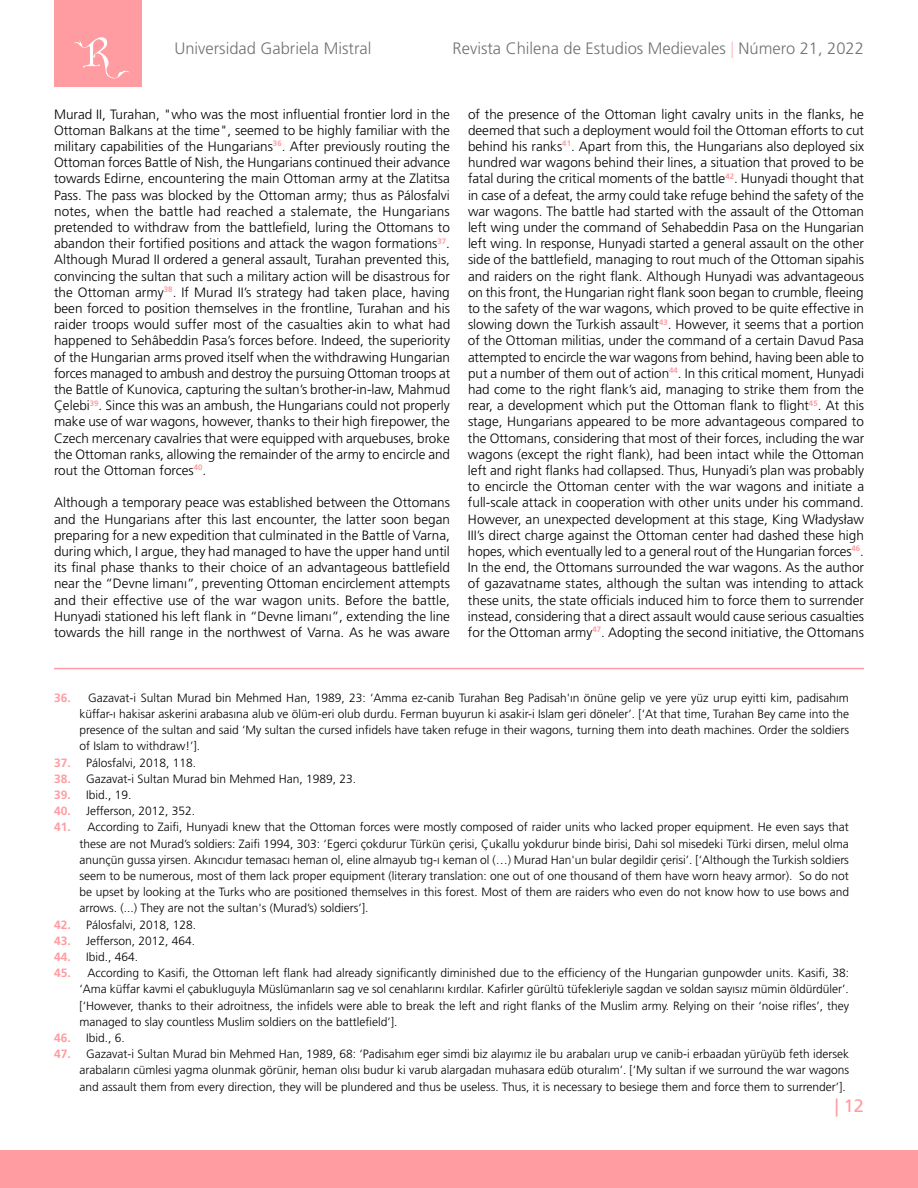
<style>
.page{position:relative;width:918px;height:1188px;background:#fff}
.page>*{position:absolute;margin:0;border:0;box-sizing:border-box;transform-origin:0 0}
.t1{font:18px "Frutiger LT Std";color:#ff9ca1}
.t2{font:300 16.5px "Frutiger LT Std";color:#717275}
.t3{font:300 13.5px/16.2px "Frutiger LT Std";color:#000;text-align:justify}
.t4{font:300 12px/16.2px "Frutiger LT Std";color:#000;text-align:justify}
.s1{color:#ffbbbf}
.s2{font-weight:700;color:#ff9ca1}
</style>
<div class="page">
<div style="left:0;top:1151px;width:918px;height:37px;background:#ff9ca1"></div>
<div style="left:54px;top:0;width:88px;height:86px;background:#ff9ca1"></div>
<svg style="left:74px;top:37px;width:55px;height:42px"></svg>
<hr style="left:54px;top:668px;width:810px;height:1px;background:#ff9ca1">
<p class="t2" style="left:174px;top:39px;width:199px">Universidad Gabriela Mistral</p>
<p class="t2" style="left:453px;top:39px;width:413px">Revista Chilena de Estudios Medievales <span class="s1">|</span> Número 21, 2022</p>
<p class="t3" style="left:54px;top:106px;width:398px">Murad II, Turahan, "who was the most influential frontier lord in the Ottoman Balkans at the time", seemed to be highly familiar with the military capabilities of the Hungarians<sup>36</sup>. After previously routing the Ottoman forces Battle of Nish, the Hungarians continued their advance towards Edirne, encountering the main Ottoman army at the Zlatitsa Pass. The pass was blocked by the Ottoman army; thus as Pálosfalvi notes, when the battle had reached a stalemate, the Hungarians pretended to withdraw from the battlefield, luring the Ottomans to abandon their fortified positions and attack the wagon formations<sup>37</sup>.<br>Although Murad II ordered a general assault, Turahan prevented this, convincing the sultan that such a military action will be disastrous for the Ottoman army<sup>38</sup>. If Murad II’s strategy had taken place, having been forced to position themselves in the frontline, Turahan and his raider troops would suffer most of the casualties akin to what had happened to Sehâbeddin Pasa’s forces before. Indeed, the superiority of the Hungarian arms proved itself when the withdrawing Hungarian forces managed to ambush and destroy the pursuing Ottoman troops at the Battle of Kunovica, capturing the sultan’s brother-in-law, Mahmud Çelebi<sup>39</sup>. Since this was an ambush, the Hungarians could not properly make use of war wagons, however, thanks to their high firepower, the Czech mercenary cavalries that were equipped with arquebuses, broke the Ottoman ranks, allowing the remainder of the army to encircle and rout the Ottoman forces<sup>40</sup>.</p>
<p class="t3" style="left:54px;top:495px;width:398px">Although a temporary peace was established between the Ottomans and the Hungarians after this last encounter, the latter soon began preparing for a new expedition that culminated in the Battle of Varna, during which, I argue, they had managed to have the upper hand until its final phase thanks to their choice of an advantageous battlefield near the “Devne limanı”, preventing Ottoman encirclement attempts and their effective use of the war wagon units. Before the battle, Hunyadi stationed his left flank in “Devne limanı”, extending the line towards the hill range in the northwest of Varna. As he was aware</p>
<p class="t3" style="left:468px;top:106px;width:398px">of the presence of the Ottoman light cavalry units in the flanks, he deemed that such a deployment would foil the Ottoman efforts to cut behind his ranks<sup>41</sup>. Apart from this, the Hungarians also deployed six hundred war wagons behind their lines, a situation that proved to be fatal during the critical moments of the battle<sup>42</sup>. Hunyadi thought that in case of a defeat, the army could take refuge behind the safety of the war wagons. The battle had started with the assault of the Ottoman left wing under the command of Sehabeddin Pasa on the Hungarian left wing. In response, Hunyadi started a general assault on the other side of the battlefield, managing to rout much of the Ottoman sipahis and raiders on the right flank. Although Hunyadi was advantageous on this front, the Hungarian right flank soon began to crumble, fleeing to the safety of the war wagons, which proved to be quite effective in slowing down the Turkish assault<sup>43</sup>. However, it seems that a portion of the Ottoman militias, under the command of a certain Davud Pasa attempted to encircle the war wagons from behind, having been able to put a number of them out of action<sup>44</sup>. In this critical moment, Hunyadi had come to the right flank’s aid, managing to strike them from the rear, a development which put the Ottoman flank to flight<sup>45</sup>. At this stage, Hungarians appeared to be more advantageous compared to the Ottomans, considering that most of their forces, including the war wagons (except the right flank), had been intact while the Ottoman left and right flanks had collapsed. Thus, Hunyadi’s plan was probably to encircle the Ottoman center with the war wagons and initiate a full-scale attack in cooperation with other units under his command.<br>However, an unexpected development at this stage, King Władysław III’s direct charge against the Ottoman center had dashed these high hopes, which eventually led to a general rout of the Hungarian forces<sup>46</sup>.<br>In the end, the Ottomans surrounded the war wagons. As the author of gazavatname states, although the sultan was intending to attack these units, the state officials induced him to force them to surrender instead, considering that a direct assault would cause serious casualties for the Ottoman army<sup>47</sup>. Adopting the second initiative, the Ottomans</p>
<p class="t4" style="left:80px;top:690px;width:771px;text-indent:-26px"><span class="s2">36.</span> Gazavat-i Sultan Murad bin Mehmed Han, 1989, 23: ‘Amma ez-canib Turahan Beg Padisah'ın önüne gelip ve yere yüz urup eyitti kim, padisahım küffar-ı hakisar askerini arabasına alub ve ölüm-eri olub durdu. Ferman buyurun ki asakir-i Islam geri döneler’. [‘At that time, Turahan Bey came into the presence of the sultan and said ‘My sultan the cursed infidels have taken refuge in their wagons, turning them into death machines. Order the soldiers of Islam to withdraw!’].</p>
<p class="t4" style="left:54px;top:754px;width:144px"><span class="s2">37.</span> Pálosfalvi, 2018, 118.</p>
<p class="t4" style="left:54px;top:771px;width:304px"><span class="s2">38.</span> Gazavat-i Sultan Murad bin Mehmed Han, 1989, 23.</p>
<p class="t4" style="left:54px;top:787px;width:79px"><span class="s2">39.</span> Ibid., 19.</p>
<p class="t4" style="left:54px;top:803px;width:143px"><span class="s2">40.</span> Jefferson, 2012, 352.</p>
<p class="t4" style="left:80px;top:819px;width:771px;text-indent:-26px"><span class="s2">41.</span> According to Zaifi, Hunyadi knew that the Ottoman forces were mostly composed of raider units who lacked proper equipment. He even says that these are not Murad’s soldiers: Zaifi 1994, 303: ‘Egerci çokdurur Türkün çerisi, Çukallu yokdurur binde birisi, Dahi sol misedeki Türki dirsen, melul olma anunçün gussa yirsen. Akıncıdur temasacı heman ol, eline almayub tıg-ı keman ol (…) Murad Han'un bular degildir çerisi’. [‘Although the Turkish soldiers seem to be numerous, most of them lack proper equipment (literary translation: one out of one thousand of them have worn heavy armor). So do not be upset by looking at the Turks who are positioned themselves in this forest. Most of them are raiders who even do not know how to use bows and arrows. (...) They are not the sultan's (Murad’s) soldiers’].</p>
<p class="t4" style="left:54px;top:916px;width:144px"><span class="s2">42.</span> Pálosfalvi, 2018, 128.</p>
<p class="t4" style="left:54px;top:933px;width:143px"><span class="s2">43.</span> Jefferson, 2012, 464.</p>
<p class="t4" style="left:54px;top:949px;width:86px"><span class="s2">44.</span> Ibid., 464.</p>
<p class="t4" style="left:80px;top:965px;width:771px;text-indent:-26px"><span class="s2">45.</span> According to Kasifi, the Ottoman left flank had already significantly diminished due to the efficiency of the Hungarian gunpowder units. Kasifi, 38: ‘Ama küffar kavmi el çabukluguyla Müslümanların sag ve sol cenahlarını kırdılar. Kafirler gürültü tüfekleriyle sagdan ve soldan sayısız mümin öldürdüler’. [‘However, thanks to their adroitness, the infidels were able to break the left and right flanks of the Muslim army. Relying on their ‘noise rifles’, they managed to slay countless Muslim soldiers on the battlefield’].</p>
<p class="t4" style="left:54px;top:1030px;width:72px"><span class="s2">46.</span> Ibid., 6.</p>
<p class="t4" style="left:80px;top:1046px;width:771px;text-indent:-26px"><span class="s2">47.</span> Gazavat-i Sultan Murad bin Mehmed Han, 1989, 68: ‘Padisahım eger simdi biz alayımız ile bu arabaları urup ve canib-i erbaadan yürüyüb feth idersek arabaların cümlesi yagma olunmak görünir, heman olısı budur ki varub alargadan muhasara edüb oturalım’. [‘My sultan if we surround the war wagons and assault them from every direction, they will be plundered and thus be useless. Thus, it is necessary to besiege them and force them to surrender’].</p>
<h1 class="t1" style="left:835px;top:1095px;width:31px">| 12</h1>
</div>
